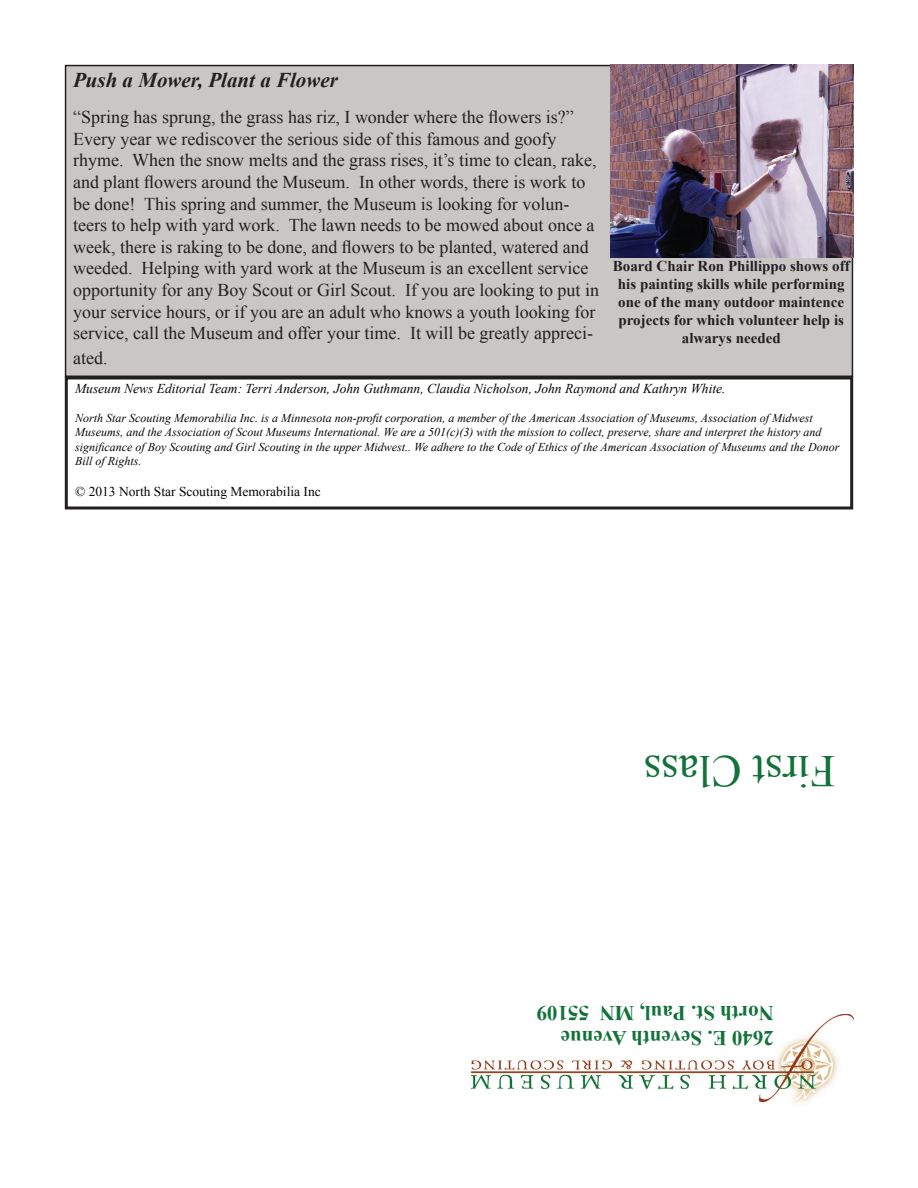
<style>
.page{position:relative;width:918px;height:1188px;background:#fff}
.page>*{position:absolute;margin:0;border:0;box-sizing:border-box;transform-origin:0 0}
.t1{font:45px "Times New Roman";color:#127239}
.t2{font:700 21px/25.2px "Times New Roman";color:#127239}
.t3{font:italic 700 21px "Times New Roman";color:#231f20}
.t4{font:18px/21.6px "Times New Roman";color:#231f20}
.t5{font:700 15px/18px "Times New Roman";color:#231f20;text-align:center}
.t6{font:italic 13.5px "Times New Roman";color:#040503}
.t7{font:13.5px "Times New Roman";color:#040503}
.t8{font:italic 12px/14.4px "Times New Roman";color:#040503}
</style>
<div class="page">
<div style="left:66px;top:66px;width:786px;height:310px;background:#cac6c6"></div>
<img style="left:471px;top:1015px;width:382px;height:89px">
<div style="left:65px;top:376px;width:788px;height:133px;border:3px solid #231f20"></div>
<img style="left:611px;top:65px;width:242px;height:193px">
<p class="t3" style="left:73px;top:66px;width:266px">Push a Mower, Plant a Flower</p>
<p class="t4" style="left:73px;top:106px;width:527px">“Spring has sprung, the grass has riz, I wonder where the flowers is?” Every year we rediscover the serious side of this famous and goofy rhyme. When the snow melts and the grass rises, it’s time to clean, rake, and plant flowers around the Museum. In other words, there is work to be done! This spring and summer, the Museum is looking for volun&shy;teers to help with yard work. The lawn needs to be mowed about once a week, there is raking to be done, and flowers to be planted, watered and weeded. Helping with yard work at the Museum is an excellent service opportunity for any Boy Scout or Girl Scout. If you are looking to put in your service hours, or if you are an adult who knows a youth looking for service, call the Museum and offer your time. It will be greatly appreci-</p>
<p class="t4" style="left:73px;top:347px;width:36px">ated.</p>
<p class="t5" style="left:613px;top:257px;width:238px">Board Chair Ron Phillippo shows off his painting skills while performing one of the many outdoor maintence projects for which volunteer help is alwarys needed</p>
<p class="t6" style="left:75px;top:379px;width:652px">Museum News Editorial Team: Terri Anderson, John Guthmann, Claudia Nicholson, John Raymond and Kathryn White.</p>
<p class="t8" style="left:75px;top:410px;width:766px">North Star Scouting Memorabilia Inc. is a Minnesota non-profit corporation, a member of the American Association of Museums, Association of Midwest Museums, and the Association of Scout Museums International. We are a 501(c)(3) with the mission to collect, preserve, share and interpret the history and significance of Boy Scouting and Girl Scouting in the upper Midwest.. We adhere to the Code of Ethics of the American Association of Museums and the Donor Bill of Rights.</p>
<p class="t7" style="left:75px;top:482px;width:247px">© 2013 North Star Scouting Memorabilia Inc</p>
<h1 class="t1" style="left:835px;top:801px;width:193px;rotate:-180deg">First Class</h1>
<p class="t2" style="left:774px;top:1052px;width:239px;rotate:-180deg">2640 E. Seventh Avenue<br>North St. Paul, MN 55109</p>
</div>
